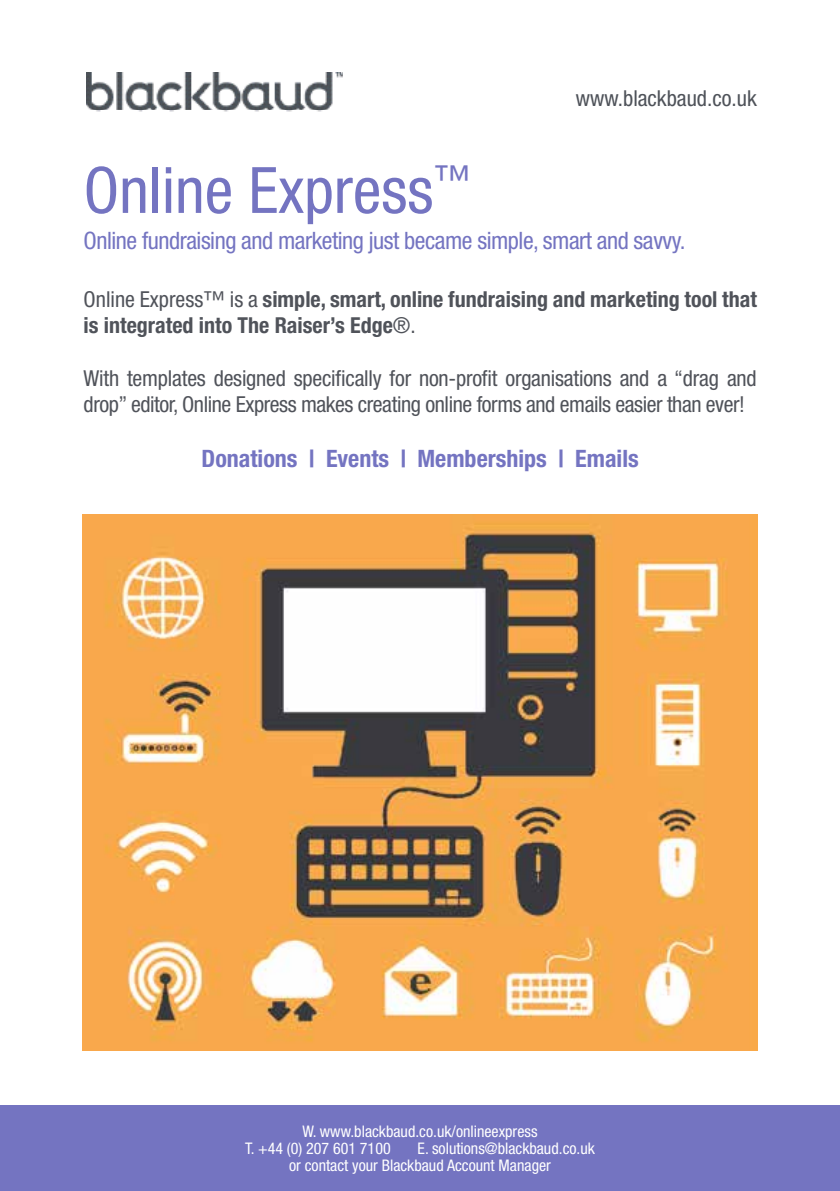
<style>
.page{position:relative;width:840px;height:1191px;background:#fff}
.page>*{position:absolute;margin:0;border:0;box-sizing:border-box;transform-origin:0 0}
.t1{font:condensed 64px "Helvetica Neue LT Std";color:#7474c1}
.t2{font:condensed 24px "Helvetica Neue LT Std";letter-spacing:-.02em;color:#7474c1}
.t3{font:700 condensed 24px "Helvetica Neue LT Std";color:#7474c1}
.t4{font:condensed 22px/26.4px "Helvetica Neue LT Std";letter-spacing:-.02em;color:#50535a}
.t5{font:700 condensed 22px/26.4px "Helvetica Neue LT Std";color:#50535a}
.t6{font:condensed 22px "Helvetica Neue LT Std";color:#4e5259}
.t7{font:condensed 16px/17px "Helvetica Neue LT Std";color:#fff}
.s1{font-weight:400}
</style>
<div class="page">
<img style="left:86px;top:72px;width:257px;height:40px">
<img style="left:82px;top:514px;width:675px;height:536px">
<div style="left:0;top:1105px;width:839px;height:86px;background:#7474c1"></div>
<p class="t6" style="left:575px;top:86px;width:182px">www.blackbaud.co.uk</p>
<h1 class="t1" style="left:84px;top:153px;width:388px">Online Express<sup>™</sup></h1>
<p class="t2" style="left:84px;top:226px;width:603px">Online fundraising and marketing just became simple, smart and savvy.</p>
<p class="t5" style="left:84px;top:285px;width:674px"><span class="s1">Online Express™ is a</span> simple, smart, online fundraising and marketing tool that is integrated into The Raiser’s Edge<span class="s1">®.</span></p>
<p class="t4" style="left:84px;top:364px;width:674px">With templates designed specifically for non-profit organisations and a “drag and drop” editor, Online Express makes creating online forms and emails easier than ever!</p>
<p class="t3" style="left:201px;top:444px;width:438px">Donations | Events | Memberships | Emails</p>
<p class="t7" style="left:245px;top:1122px;width:294px;text-indent:57px">W. www.blackbaud.co.uk/onlineexpress<br>T. +44 (0) 207 601 7100</p>
<p class="t7" style="left:289px;top:1139px;width:307px;text-indent:128px">E. solutions@blackbaud.co.uk or contact your Blackbaud Account Manager</p>
</div>
